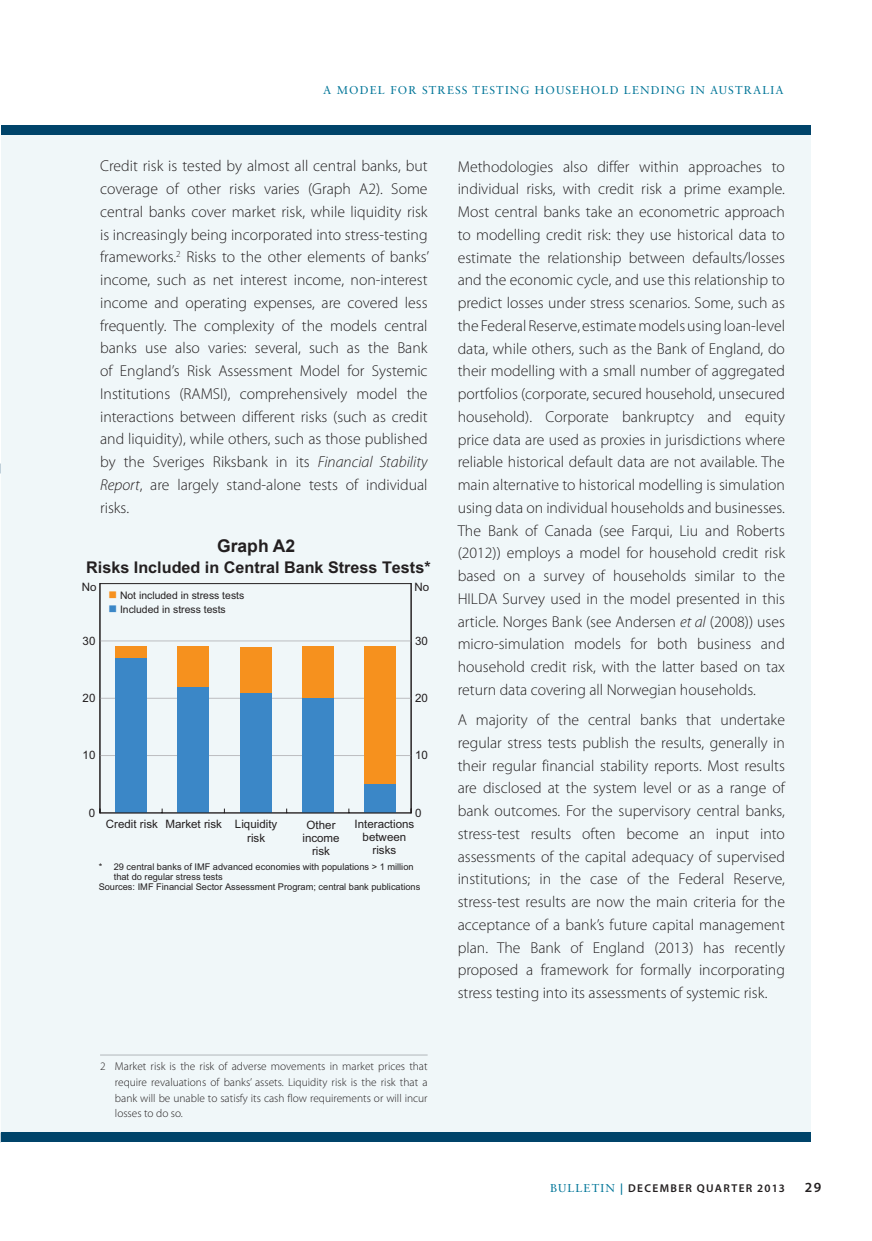
<style>
.page{position:relative;width:872px;height:1241px;background:#fff}
.page>*{position:absolute;margin:0;border:0;box-sizing:border-box;transform-origin:0 0}
.t1{font:700 17.5px "Arial";color:#231f20}
.t2{font:700 16.1px "Arial";color:#231f20}
.t3{font:300 15.75px/22.8px "Myriad Pro";color:#231f20;text-align:justify}
.t4{font:600 14px "Myriad Pro";color:#231f20}
.t5{font:11.55px/13.3px "Arial";color:#231f20;text-align:center}
.t6{font:300 11.38px/15.8px "Myriad Pro";color:#231f20;text-align:justify}
.t7{font:11.38px "Sabon LT Std";letter-spacing:.1em;color:#007598}
.t8{font:600 11.38px "Myriad Pro";letter-spacing:.12em;color:#231f20}
.t9{font:10.33px "Arial";color:#231f20}
.t10{font:9.28px "Arial";color:#231f20}
.s1{font-style:italic}
.s2{color:#f6911e}
.s3{color:#3b87c7}
.s4{font-family:"Sabon LT Std";font-weight:400;color:#007598}
.s5{color:#007598}
</style>
<div class="page">
<div style="left:2px;top:125px;width:808px;height:1012px;background:#f0f7f9"></div>
<div style="left:2px;top:125px;width:808px;height:10px;background:#00446a"></div>
<div style="left:2px;top:1132px;width:808px;height:10px;background:#00446a"></div>
<hr style="left:100px;top:1054px;width:327px;height:1px;background:#b2b7bb">
<hr style="left:100px;top:583px;width:311px;height:1px;background:#231f20">
<hr style="left:100px;top:755px;width:311px;height:1px;background:#bcbdc0">
<hr style="left:100px;top:698px;width:311px;height:1px;background:#bcbdc0">
<hr style="left:100px;top:640px;width:311px;height:1px;background:#bcbdc0">
<div style="left:115px;top:658px;width:32px;height:155px;background:#3b87c7"></div>
<div style="left:115px;top:646px;width:32px;height:12px;background:#f6911e"></div>
<div style="left:178px;top:686px;width:31px;height:127px;background:#3b87c7"></div>
<div style="left:178px;top:646px;width:31px;height:40px;background:#f6911e"></div>
<div style="left:240px;top:692px;width:31px;height:121px;background:#3b87c7"></div>
<div style="left:240px;top:646px;width:31px;height:46px;background:#f6911e"></div>
<div style="left:302px;top:698px;width:31px;height:115px;background:#3b87c7"></div>
<div style="left:302px;top:646px;width:31px;height:52px;background:#f6911e"></div>
<div style="left:364px;top:784px;width:31px;height:29px;background:#3b87c7"></div>
<div style="left:364px;top:646px;width:31px;height:138px;background:#f6911e"></div>
<hr style="left:100px;top:583px;width:1px;height:230px;background:#231f20">
<hr style="left:411px;top:583px;width:1px;height:230px;background:#231f20">
<hr style="left:100px;top:812px;width:311px;height:1px;background:#231f20">
<p class="t7" style="left:323px;top:83px;width:462px">A MODEL FOR STRESS TESTING HOUSEHOLD LENDING IN AUSTRALIA</p>
<p class="t3" style="left:100px;top:155px;width:330px">Credit risk is tested by almost all central banks, but coverage of other risks varies (Graph A2). Some central banks cover market risk, while liquidity risk is increasingly being incorporated into stress-testing frameworks.<sup>2</sup> Risks to the other elements of banks’ income, such as net interest income, non-interest income and operating expenses, are covered less frequently. The complexity of the models central banks use also varies: several, such as the Bank of England’s Risk Assessment Model for Systemic Institutions (RAMSI), comprehensively model the interactions between different risks (such as credit and liquidity), while others, such as those published by the Sveriges Riksbank in its <span class="s1">Financial Stability Report</span>, are largely stand-alone tests of individual risks.</p>
<p class="t1" style="left:217px;top:534px;width:80px">Graph A2</p>
<p class="t2" style="left:86px;top:556px;width:346px">Risks Included in Central Bank Stress Tests*</p>
<p class="t5" style="left:82px;top:580px;width:16px">No</p>
<p class="t5" style="left:414px;top:580px;width:16px">No</p>
<p class="t9" style="left:108px;top:589px;width:137px"><span class="s2">■</span> Not included in stress tests</p>
<p class="t9" style="left:108px;top:603px;width:119px"><span class="s3">■</span> Included in stress tests</p>
<p class="t5" style="left:83px;top:634px;width:14px">30</p>
<p class="t5" style="left:83px;top:691px;width:14px">20</p>
<p class="t5" style="left:415px;top:634px;width:14px">30</p>
<p class="t5" style="left:415px;top:691px;width:14px">20</p>
<p class="t5" style="left:83px;top:748px;width:14px">10</p>
<p class="t5" style="left:415px;top:748px;width:14px">10</p>
<p class="t5" style="left:89px;top:806px;width:8px">0</p>
<p class="t5" style="left:106px;top:817px;width:53px">Credit risk</p>
<p class="t5" style="left:415px;top:806px;width:8px">0</p>
<p class="t5" style="left:247px;top:817px;width:32px;text-align:left;text-indent:-82px">Market risk Liquidity risk</p>
<p class="t5" style="left:302px;top:818px;width:39px">Other income risk</p>
<p class="t5" style="left:354px;top:817px;width:61px">Interactions between risks</p>
<p class="t10" style="left:99px;top:860px;width:316px">* 29 central banks of IMF advanced economies with populations &gt; 1 million</p>
<p class="t10" style="left:114px;top:870px;width:110px">that do regular stress tests</p>
<p class="t10" style="left:99px;top:881px;width:323px">Sources: IMF Financial Sector Assessment Program; central bank publications</p>
<p class="t6" style="left:115px;top:1058px;width:314px;text-indent:-15px">2 Market risk is the risk of adverse movements in market prices that require revaluations of banks’ assets. Liquidity risk is the risk that a bank will be unable to satisfy its cash flow requirements or will incur losses to do so.</p>
<p class="t3" style="left:457px;top:155px;width:329px">Methodologies also differ within approaches to individual risks, with credit risk a prime example.<br>Most central banks take an econometric approach to modelling credit risk: they use historical data to estimate the relationship between defaults/losses and the economic cycle, and use this relationship to predict losses under stress scenarios. Some, such as the Federal Reserve, estimate models using loan-level data, while others, such as the Bank of England, do their modelling with a small number of aggregated portfolios (corporate, secured household, unsecured household). Corporate bankruptcy and equity price data are used as proxies in jurisdictions where reliable historical default data are not available. The main alternative to historical modelling is simulation using data on individual households and businesses.<br>The Bank of Canada (see Farqui, Liu and Roberts (2012)) employs a model for household credit risk based on a survey of households similar to the HILDA Survey used in the model presented in this article. Norges Bank (see Andersen <span class="s1">et al</span> (2008)) uses micro-simulation models for both business and household credit risk, with the latter based on tax return data covering all Norwegian households.</p>
<p class="t3" style="left:457px;top:708px;width:329px">A majority of the central banks that undertake regular stress tests publish the results, generally in their regular financial stability reports. Most results are disclosed at the system level or as a range of bank outcomes. For the supervisory central banks, stress-test results often become an input into assessments of the capital adequacy of supervised institutions; in the case of the Federal Reserve, stress-test results are now the main criteria for the acceptance of a bank’s future capital management plan. The Bank of England (2013) has recently proposed a framework for formally incorporating stress testing into its assessments of systemic risk.</p>
<p class="t8" style="left:550px;top:1180px;width:236px"><span class="s4">BULLETIN</span> <span class="s5">|</span> DECEMBER QUARTER 2013</p>
<p class="t4" style="left:804px;top:1178px;width:18px">29</p>
</div>
